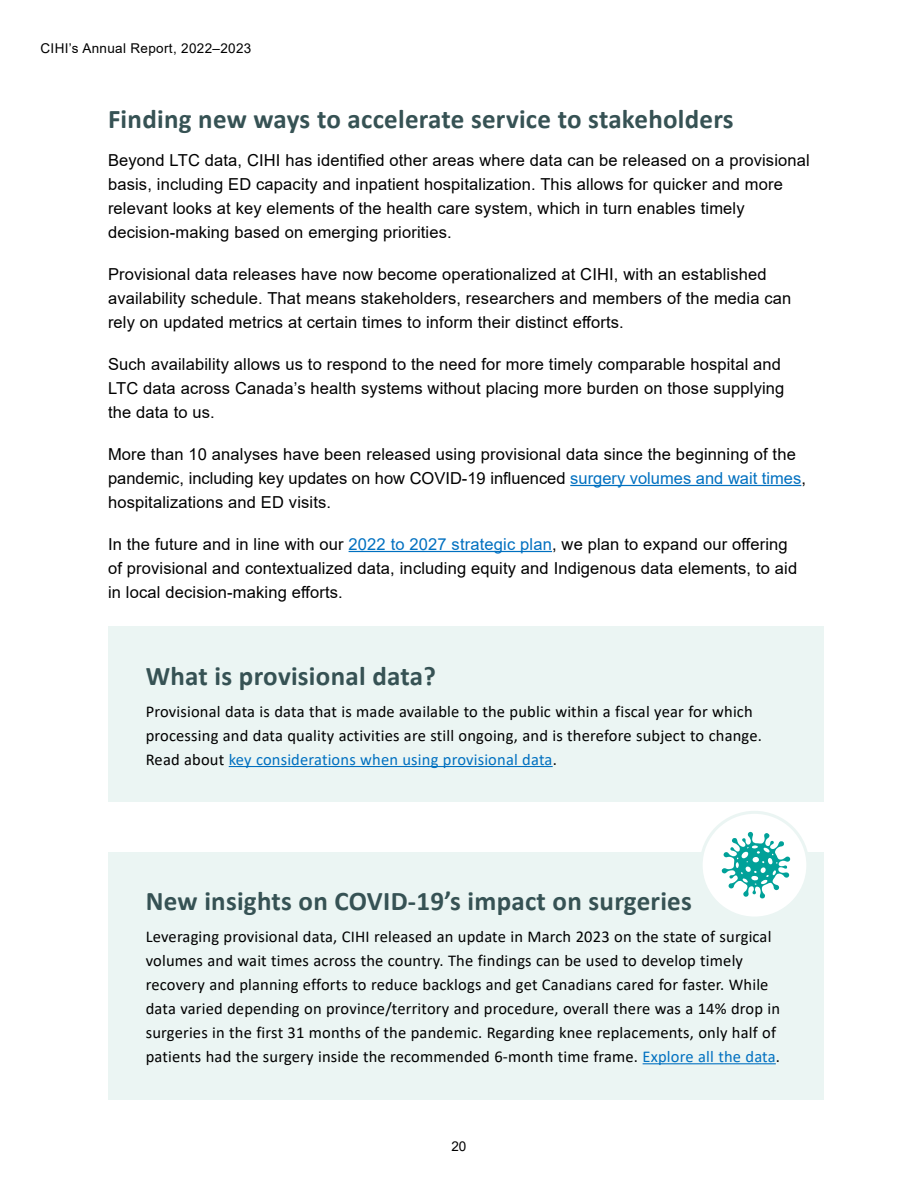
<style>
.page{position:relative;width:918px;height:1188px;background:#fff}
.page>*{position:absolute;margin:0;border:0;box-sizing:border-box;transform-origin:0 0}
.sidebar_H2{font:700 27px "Calibri";letter-spacing:.01em;color:#365254}
.H3{font:700 27px "Calibri";letter-spacing:.01em;color:#365254}
.body{font:16.5px/24px "Arial";letter-spacing:.01em;color:#000}
.sidebar_body{font:16.5px/24px "Calibri";letter-spacing:.01em;color:#000}
.t1{font:13.5px "Arial";letter-spacing:.025em;color:#000}
.s1{color:#0070c0}
</style>
<div class="page">
<div style="left:108px;top:852px;width:716px;height:248px;background:#ebf5f3"></div>
<hr style="left:643px;top:1063px;width:133px;height:1px;background:#0070c0">
<hr style="left:570px;top:485px;width:231px;height:1px;background:#0070c0">
<hr style="left:349px;top:551px;width:203px;height:1px;background:#0070c0">
<div style="left:108px;top:627px;width:716px;height:175px;background:#ebf5f3"></div>
<hr style="left:229px;top:766px;width:324px;height:1px;background:#0070c0">
<div style="left:701px;top:812px;width:107px;height:106px;background:#fff;border-radius:50%"></div>
<div style="left:700px;top:811px;width:109px;height:109px;border:3px solid #ebf5f3;border-radius:50%"></div>
<svg style="left:722px;top:832px;width:68px;height:67px"></svg>
<p class="t1" style="left:40px;top:38px;width:212px">CIHI’s Annual Report, 2022–2023</p>
<h4 class="H3" style="left:108px;top:100px;width:627px">Finding new ways to accelerate service to stakeholders</h4>
<p class="body" style="left:108px;top:148px;width:703px">Beyond LTC data, CIHI has identified other areas where data can be released on a provisional basis, including ED capacity and inpatient hospitalization. This allows for quicker and more relevant looks at key elements of the health care system, which in turn enables timely decision-making based on emerging priorities.</p>
<p class="body" style="left:108px;top:262px;width:685px">Provisional data releases have now become operationalized at CIHI, with an established availability schedule. That means stakeholders, researchers and members of the media can rely on updated metrics at certain times to inform their distinct efforts.</p>
<p class="body" style="left:108px;top:352px;width:678px">Such availability allows us to respond to the need for more timely comparable hospital and<br>LTC data across Canada’s health systems without placing more burden on those supplying the data to us.</p>
<p class="body" style="left:108px;top:442px;width:699px">More than 10 analyses have been released using provisional data since the beginning of the pandemic, including key updates on how COVID-19 influenced <span class="s1">surgery volumes and wait times</span>, hospitalizations and ED visits.</p>
<p class="body" style="left:108px;top:532px;width:691px">In the future and in line with our <span class="s1">2022 to 2027 strategic plan</span>, we plan to expand our offering of provisional and contextualized data, including equity and Indigenous data elements, to aid in local decision-making efforts.</p>
<p class="sidebar_H2" style="left:146px;top:657px;width:292px">What is provisional data?</p>
<p class="sidebar_body" style="left:146px;top:699px;width:618px">Provisional data is data that is made available to the public within a fiscal year for which processing and data quality activities are still ongoing, and is therefore subject to change.<br>Read about <span class="s1">key considerations when using provisional data</span>.</p>
<p class="sidebar_H2" style="left:146px;top:882px;width:548px">New insights on COVID-19’s impact on surgeries</p>
<p class="sidebar_body" style="left:146px;top:924px;width:636px">Leveraging provisional data, CIHI released an update in March 2023 on the state of surgical volumes and wait times across the country. The findings can be used to develop timely recovery and planning efforts to reduce backlogs and get Canadians cared for faster. While data varied depending on province/territory and procedure, overall there was a 14% drop in surgeries in the first 31 months of the pandemic. Regarding knee replacements, only half of patients had the surgery inside the recommended 6-month time frame. <span class="s1">Explore all the data</span>.</p>
<p class="t1" style="left:451px;top:1137px;width:17px">20</p>
</div>
